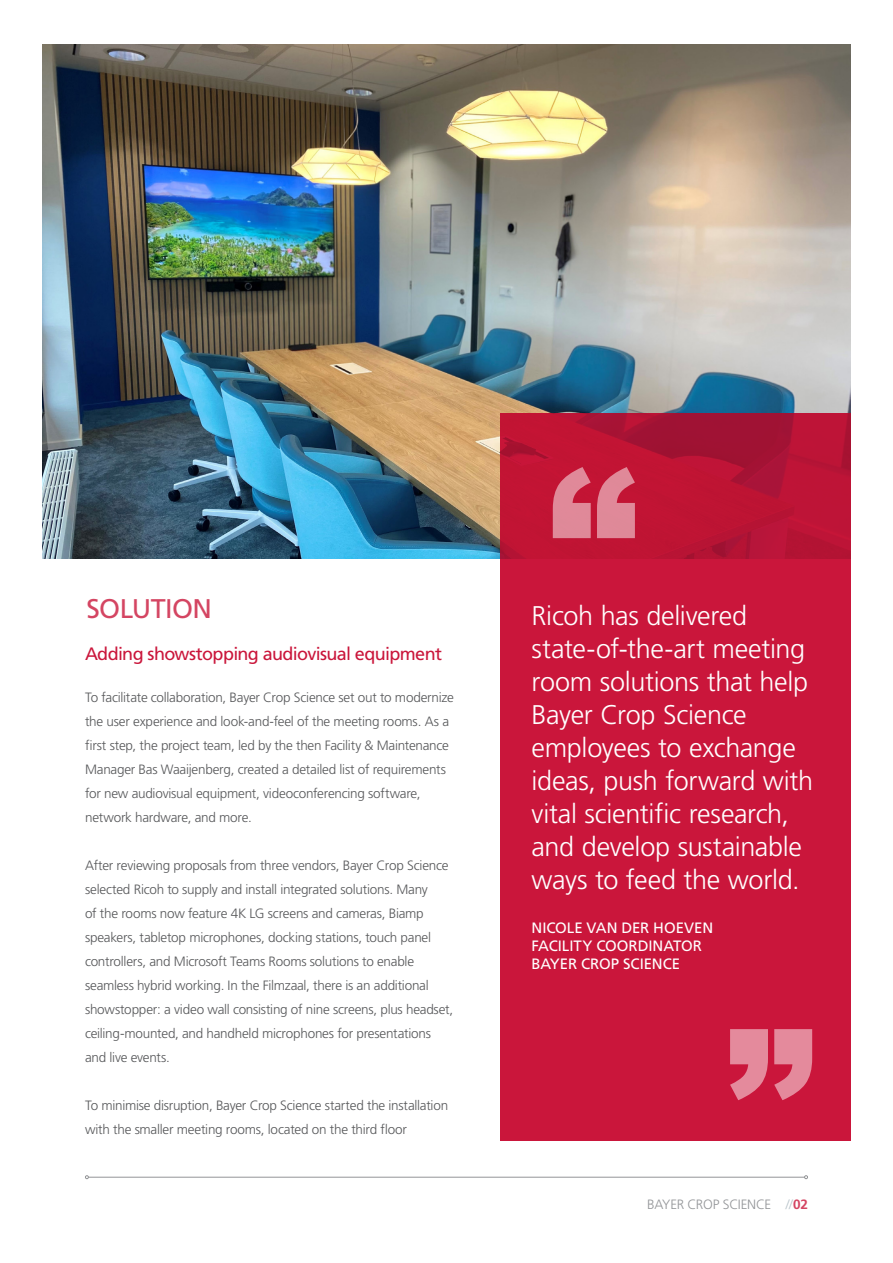
<style>
.page{position:relative;width:893px;height:1263px;background:#fff}
.page>*{position:absolute;margin:0;border:0;box-sizing:border-box;transform-origin:0 0}
.Quote_on_panel{font:300 27px/33px "Frutiger LT Pro";letter-spacing:-.01em;color:#fff}
.Heading_1{font:27px "Frutiger LT Pro";letter-spacing:-.02em;color:#d44562}
.Body_ULC_heading{font:18px "Frutiger LT Pro";letter-spacing:-.035em;color:#ca163b}
.Quote_on_panel-2{font:15px/18px "Frutiger LT Pro";letter-spacing:-.005em;color:#fff}
.Body_text{font:300 13.5px/24px "Frutiger LT Pro";letter-spacing:-.015em;color:#57585a}
.t1{font:300 13.5px "Frutiger LT Pro";letter-spacing:-.02em;color:#939598}
.s1{color:#bac5cb}
.s2{font-weight:700;color:#d44562}
</style>
<div class="page">
<img style="left:43px;top:45px;width:807px;height:513px">
<svg style="left:500px;top:414px;width:350px;height:153px;fill:#be1434"></svg>
<div style="left:500px;top:567px;width:350px;height:573px;background:#ca163b"></div>
<svg style="left:730px;top:1029px;width:82px;height:71px"></svg>
<svg style="left:553px;top:467px;width:82px;height:71px"></svg>
<hr style="left:88px;top:1177px;width:716px;height:1px;background:#808285">
<svg style="left:85px;top:1175px;width:4px;height:4px"></svg>
<svg style="left:804px;top:1175px;width:4px;height:4px"></svg>
<p class="Heading_1" style="left:86px;top:592px;width:127px">SOLUTION</p>
<p class="Body_ULC_heading" style="left:85px;top:643px;width:359px">Adding showstopping audiovisual equipment</p>
<p class="Body_text" style="left:85px;top:685px;width:370px">To facilitate collaboration, Bayer Crop Science set out to modernize the user experience and look-and-feel of the meeting rooms. As a first step, the project team, led by the then Facility &amp; Maintenance Manager Bas Waaijenberg, created a detailed list of requirements for new audiovisual equipment, videoconferencing software, network hardware, and more.</p>
<p class="Body_text" style="left:85px;top:853px;width:370px">After reviewing proposals from three vendors, Bayer Crop Science selected Ricoh to supply and install integrated solutions. Many<br>of the rooms now feature 4K LG screens and cameras, Biamp speakers, tabletop microphones, docking stations, touch panel controllers, and Microsoft Teams Rooms solutions to enable seamless hybrid working. In the Filmzaal, there is an additional showstopper: a video wall consisting of nine screens, plus headset, ceiling-mounted, and handheld microphones for presentations and live events.</p>
<p class="Body_text" style="left:85px;top:1093px;width:365px">To minimise disruption, Bayer Crop Science started the installation with the smaller meeting rooms, located on the third floor</p>
<p class="Quote_on_panel" style="left:531px;top:599px;width:283px">Ricoh has delivered state-of-the-art meeting room solutions that help<br>Bayer Crop Science employees to exchange ideas, push forward with vital scientific research, and develop sustainable ways to feed the world.</p>
<p class="Quote_on_panel-2" style="left:531px;top:918px;width:183px">NICOLE VAN DER HOEVEN<br>FACILITY COORDINATOR<br>BAYER CROP SCIENCE</p>
<p class="t1" style="left:647px;top:1197px;width:162px">BAYER CROP SCIENCE <span class="s1">//</span><span class="s2">02</span></p>
</div>
